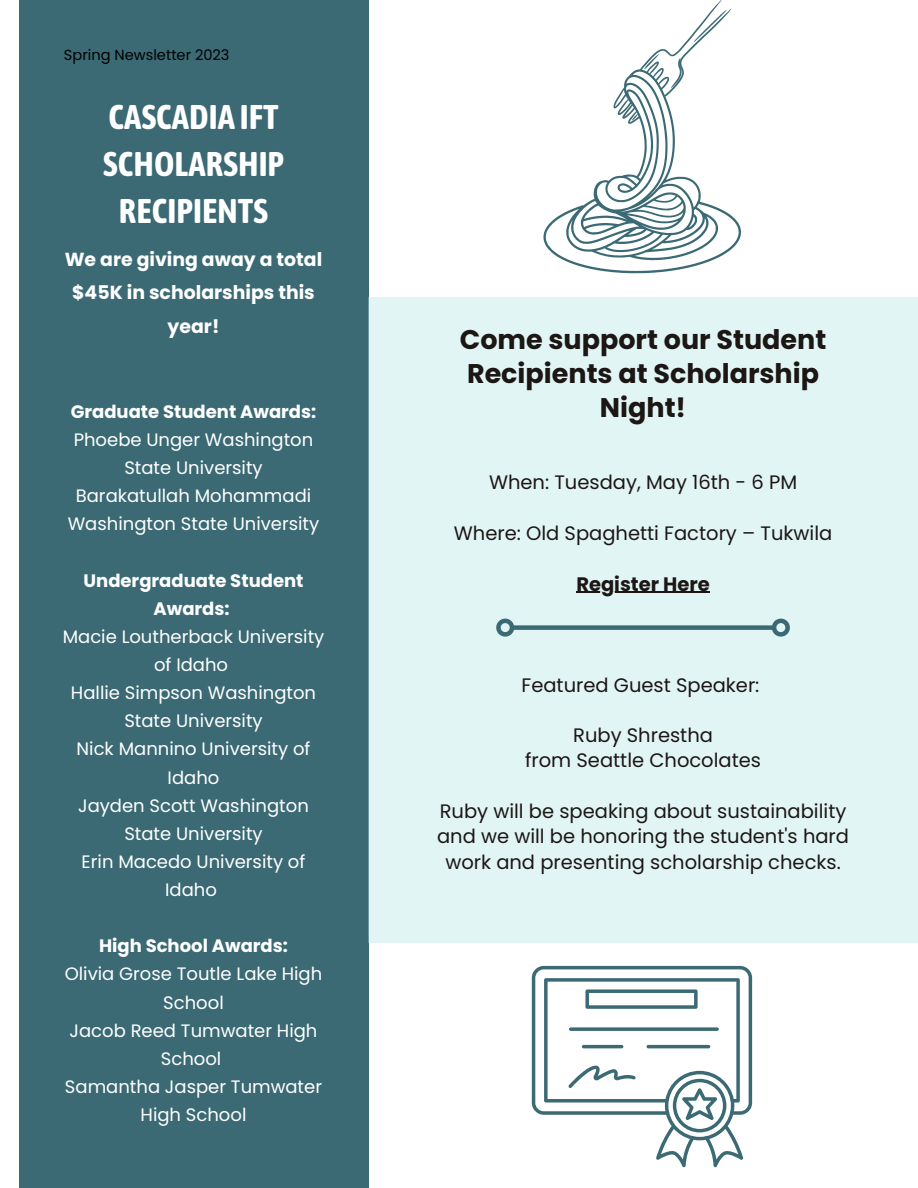
<style>
.page{position:relative;width:918px;height:1188px;background:#fff}
.page>*{position:absolute;margin:0;border:0;box-sizing:border-box;transform-origin:0 0}
.t1{font:700 34.2px/47.2px "Asap Condensed";color:#fff;text-align:center}
.t2{font:700 27px/34px "Poppins";color:#1c1715;text-align:center}
.t3{font:19.5px/25.2px "Poppins";color:#1c1715;text-align:center}
.t4{font:700 19.5px "Poppins";color:#1c1715}
.t5{font:700 18.9px/33.8px "Poppins";color:#fff;text-align:center}
.t6{font:18px/28.2px "Poppins";color:#fff;text-align:center}
.t7{font:700 18px/28.2px "Poppins";color:#fff;text-align:center}
.t8{font:14.55px "Poppins";color:#000}
</style>
<div class="page">
<div style="left:19px;top:0;width:349px;height:1188px;background:#3b6a75"></div>
<div style="left:368px;top:297px;width:550px;height:645px;background:#e2f5f5"></div>
<svg style="left:532px;top:966px;width:220px;height:201px"></svg>
<svg style="left:585px;top:989px;width:113px;height:20px"></svg>
<svg style="left:569px;top:1027px;width:150px;height:4px"></svg>
<hr style="left:582px;top:1045px;width:41px;height:3px;background:#3b6a75;border-radius:2px">
<hr style="left:647px;top:1045px;width:63px;height:3px;background:#3b6a75;border-radius:2px">
<svg style="left:568px;top:1063px;width:68px;height:25px"></svg>
<svg style="left:673px;top:1079px;width:53px;height:53px"></svg>
<svg style="left:543px;top:0;width:198px;height:273px"></svg>
<hr style="left:576px;top:592px;width:134px;height:1px;background:#1c1715">
<div style="left:513px;top:625px;width:260px;height:5px;background:#3b6a75"></div>
<svg style="left:496px;top:618px;width:21px;height:19px"></svg>
<svg style="left:769px;top:618px;width:21px;height:19px"></svg>
<p class="t8" style="left:64px;top:45px;width:167px">Spring Newsletter 2023</p>
<h1 class="t1" style="left:103px;top:93px;width:183px">CASCADIA IFT<br>SCHOLARSHIP<br>RECIPIENTS</h1>
<p class="t5" style="left:65px;top:242px;width:259px">We are giving away a total $45K in scholarships this year!</p>
<p class="t7" style="left:71px;top:398px;width:247px">Graduate Student Awards:</p>
<p class="t6" style="left:68px;top:426px;width:253px">Phoebe Unger Washington<br>State University<br>Barakatullah Mohammadi<br>Washington State University</p>
<p class="t7" style="left:84px;top:566px;width:222px">Undergraduate Student<br>Awards:</p>
<p class="t6" style="left:63px;top:623px;width:263px">Macie Loutherback University of Idaho<br>Hallie Simpson Washington<br>State University<br>Nick Mannino University of<br>Idaho<br>Jayden Scott Washington<br>State University<br>Erin Macedo University of<br>Idaho</p>
<p class="t7" style="left:99px;top:932px;width:190px">High School Awards:</p>
<p class="t6" style="left:65px;top:960px;width:259px">Olivia Grose Toutle Lake High<br>School<br>Jacob Reed Tumwater High<br>School<br>Samantha Jasper Tumwater<br>High School</p>
<h2 class="t2" style="left:460px;top:322px;width:368px">Come support our Student<br>Recipients at Scholarship<br>Night!</h2>
<p class="t3" style="left:489px;top:470px;width:310px">When: Tuesday, May 16th - 6 PM</p>
<p class="t3" style="left:454px;top:521px;width:380px">Where: Old Spaghetti Factory – Tukwila</p>
<p class="t4" style="left:576px;top:570px;width:135px">Register Here</p>
<p class="t3" style="left:522px;top:672px;width:239px">Featured Guest Speaker:</p>
<p class="t3" style="left:525px;top:723px;width:237px">Ruby Shrestha<br>from Seattle Chocolates</p>
<p class="t3" style="left:437px;top:799px;width:414px">Ruby will be speaking about sustainability and we will be honoring the student's hard work and presenting scholarship checks.</p>
</div>
